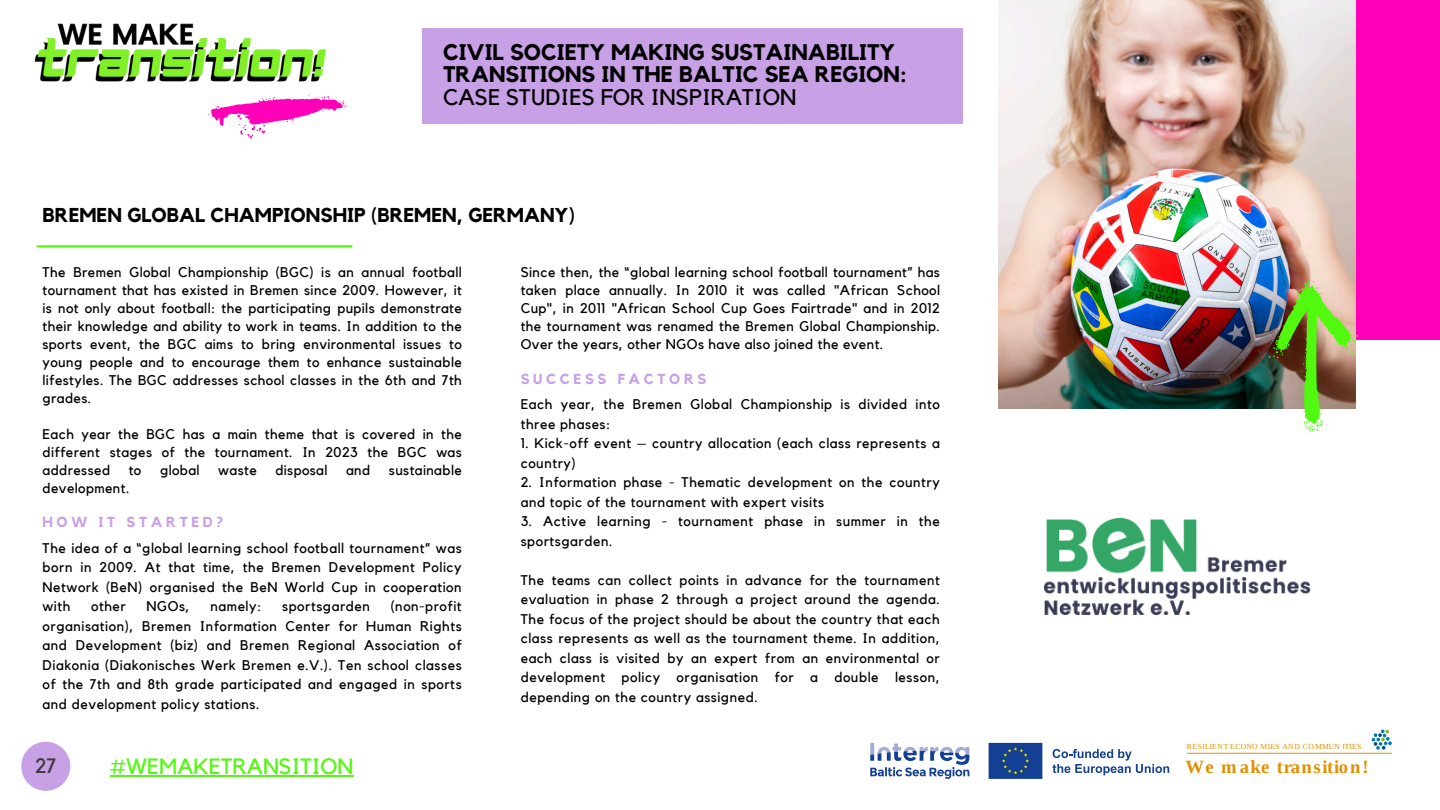
<style>
.page{position:relative;width:1440px;height:810px;background:#fff}
.page>*{position:absolute;margin:0;border:0;box-sizing:border-box;transform-origin:0 0}
.t1{font:700 22.5px/22.5px "Kollektif";color:#000}
.t2{font:22px "Kollektif";color:#51f90e}
.t3{font:20.7px "Kollektif";color:#3b3939}
.t4{font:700 20px "Kollektif";color:#000}
.t5{font:700 18.7px "Liberation Serif";letter-spacing:.055em;color:#e19000}
.t6{font:700 14.5px "Kollektif";letter-spacing:.25em;color:#c8a0e6}
.t7{font:14px/19.5px "Kollektif";letter-spacing:.04em;color:#000;text-align:justify}
.t8{font:7.7px "Liberation Serif";letter-spacing:.045em;color:#e19000}
.s1{font-weight:400}
</style>
<div class="page">
<div style="left:1162px;top:1px;width:278px;height:339px;background:#ff00b8"></div>
<img style="left:999px;top:0;width:357px;height:409px">
<hr style="left:37px;top:245px;width:315px;height:3px;background:#51f90e">
<hr style="left:1187px;top:753px;width:205px;height:1px;background:#e19000">
<svg style="left:988px;top:742px;width:55px;height:37px;background:#244d95"></svg>
<svg style="left:1053px;top:749px;width:116px;height:26px"></svg>
<svg style="left:870px;top:743px;width:99px;height:36px"></svg>
<svg style="left:1372px;top:730px;width:20px;height:20px"></svg>
<svg style="left:208px;top:95px;width:139px;height:43px"></svg>
<img style="left:34px;top:23px;width:293px;height:59px">
<div style="left:422px;top:28px;width:540px;height:95px;background:#c8a0e6"></div>
<img style="left:1268px;top:281px;width:91px;height:153px">
<div style="left:21px;top:742px;width:49px;height:49px;background:#c8a0e6;border-radius:50%"></div>
<img style="left:1044px;top:519px;width:266px;height:95px">
<hr style="left:110px;top:775px;width:243px;height:2px;background:#51f90e">
<h1 class="t1" style="left:443px;top:42px;width:465px">CIVIL SOCIETY MAKING SUSTAINABILITY<br>TRANSITIONS IN THE BALTIC SEA REGION:<br><span class="s1">CASE STUDIES FOR INSPIRATION</span></h1>
<h3 class="t4" style="left:43px;top:206px;width:534px">BREMEN GLOBAL CHAMPIONSHIP (BREMEN, GERMANY)</h3>
<p class="t7" style="left:43px;top:263px;width:421px;line-height:18px">The Bremen Global Championship (BGC) is an annual football tournament that has existed in Bremen since 2009. However, it is not only about football: the participating pupils demonstrate their knowledge and ability to work in teams. In addition to the sports event, the BGC aims to bring environmental issues to young people and to encourage them to enhance sustainable lifestyles. The BGC addresses school classes in the 6th and 7th grades.</p>
<p class="t7" style="left:43px;top:425px;width:421px;line-height:18px">Each year the BGC has a main theme that is covered in the different stages of the tournament. In 2023 the BGC was addressed</p>
<p class="t7" style="left:129px;top:461px;width:14px">to</p>
<p class="t7" style="left:160px;top:461px;width:41px">global</p>
<p class="t7" style="left:218px;top:461px;width:40px">waste</p>
<p class="t7" style="left:275px;top:461px;width:53px">disposal</p>
<p class="t7" style="left:346px;top:461px;width:26px">and</p>
<p class="t7" style="left:389px;top:461px;width:74px">sustainable</p>
<p class="t7" style="left:43px;top:479px;width:88px">development.</p>
<p class="t6" style="left:43px;top:516px;width:182px">HOW IT STARTED?</p>
<p class="t7" style="left:43px;top:539px;width:421px">The idea of a “global learning school football tournament” was born in 2009. At that time, the Bremen Development Policy Network (BeN) organised the BeN World Cup in cooperation with</p>
<p class="t7" style="left:43px;top:597px;width:421px;text-indent:348px">(non-profit organisation), Bremen Information Center for Human Rights and Development (biz) and Bremen Regional Association of Diakonia (Diakonisches Werk Bremen e.V.). Ten school classes of the 7th and 8th grade participated and engaged in sports and development policy stations.</p>
<p class="t7" style="left:91px;top:597px;width:36px">other</p>
<p class="t7" style="left:147px;top:597px;width:45px">NGOs,</p>
<p class="t7" style="left:210px;top:597px;width:53px">namely:</p>
<p class="t7" style="left:282px;top:597px;width:89px">sportsgarden</p>
<p class="t3" style="left:35px;top:756px;width:23px">27</p>
<p class="t2" style="left:110px;top:756px;width:245px">#WEMAKETRANSITION</p>
<p class="t7" style="left:521px;top:263px;width:421px;line-height:18px">Since then, the “global learning school football tournament” has taken place annually. In 2010 it was called "African School Cup", in 2011 "African School Cup Goes Fairtrade" and in 2012 the tournament was renamed the Bremen Global Championship.<br>Over the years, other NGOs have also joined the event.</p>
<p class="t6" style="left:521px;top:372px;width:187px">SUCCESS FACTORS</p>
<h3 class="t7" style="left:521px;top:395px;width:421px">Each year, the Bremen Global Championship is divided into three phases:</h3>
<p class="t7" style="left:521px;top:434px;width:421px">1. Kick-off event – country allocation (each class represents a country)</p>
<p class="t7" style="left:521px;top:473px;width:421px">2. Information phase - Thematic development on the country and topic of the tournament with expert visits</p>
<p class="t7" style="left:521px;top:512px;width:421px">3. Active learning - tournament phase in summer in the sportsgarden.</p>
<p class="t7" style="left:521px;top:571px;width:421px">The teams can collect points in advance for the tournament evaluation in phase 2 through a project around the agenda.<br>The focus of the project should be about the country that each class represents as well as the tournament theme. In addition, each class is visited by an expert from an environmental or development policy organisation for a double lesson, depending on the country assigned.</p>
<p class="t8" style="left:1187px;top:742px;width:176px">RESILIENT ECONO MIES AND COMMUN ITIES</p>
<h3 class="t5" style="left:1185px;top:756px;width:185px">We m ake transition!</h3>
</div>
